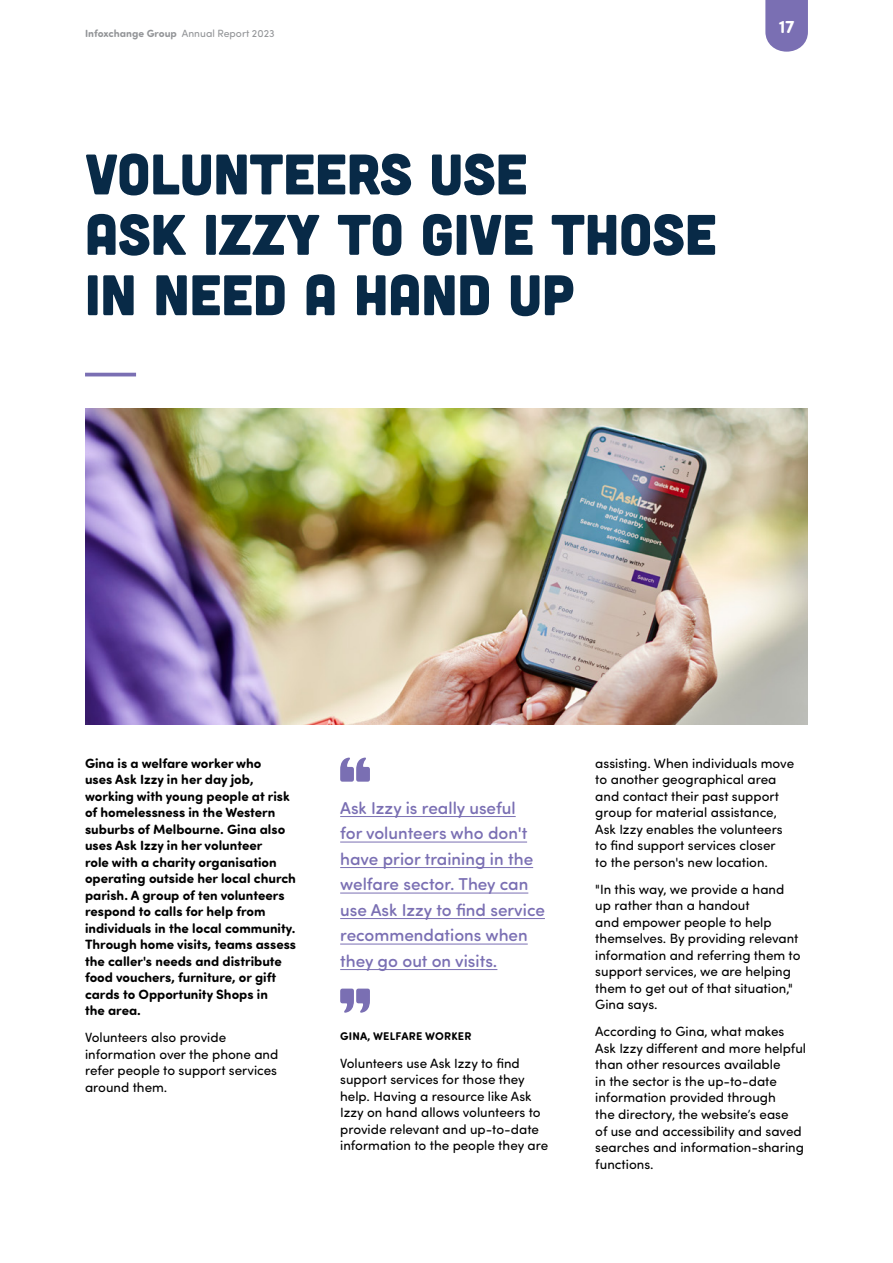
<style>
.page{position:relative;width:893px;height:1263px;background:#fff}
.page>*{position:absolute;margin:0;border:0;box-sizing:border-box;transform-origin:0 0}
.t1{font:57px/60.3px "Cubano";color:#082a47}
.t2{font:700 18px "Sofia Pro Soft";color:#fff}
.Quote__Content{font:500 17.25px/25.5px "Sofia Pro Soft";color:#7a6fb3}
.Body{font:13.5px/16.5px "Sofia Pro Soft";color:#000}
.Body-2{font:700 13.5px/16.5px "Sofia Pro Soft";color:#000}
.Quote__Name{font:700 11.25px "Sofia Pro Soft";letter-spacing:.02em;color:#000}
.t3{font:700 10.5px "Sofia Pro Soft";color:#939598}
.s1{font-weight:400}
</style>
<div class="page">
<hr style="left:85px;top:373px;width:51px;height:3px;background:#7a6fb3">
<hr style="left:340px;top:816px;width:176px;height:1px;background:#7a6fb3">
<hr style="left:340px;top:841px;width:187px;height:1px;background:#7a6fb3">
<hr style="left:340px;top:867px;width:193px;height:1px;background:#7a6fb3">
<hr style="left:340px;top:892px;width:188px;height:1px;background:#7a6fb3">
<hr style="left:340px;top:918px;width:205px;height:1px;background:#7a6fb3">
<hr style="left:340px;top:943px;width:188px;height:1px;background:#7a6fb3">
<hr style="left:340px;top:969px;width:157px;height:1px;background:#7a6fb3">
<svg style="left:340px;top:757px;width:30px;height:25px"></svg>
<svg style="left:340px;top:988px;width:30px;height:25px"></svg>
<img style="left:85px;top:408px;width:723px;height:316px">
<svg style="left:765px;top:0;width:43px;height:52px;background:#867cba"></svg>
<p class="t3" style="left:85px;top:25px;width:191px">Infoxchange Group <span class="s1">Annual Report 2023</span></p>
<h1 class="t1" style="left:85px;top:142px;width:633px">VOLUNTEERS USE<br>ASK IZZY TO GIVE THOSE<br>IN NEED A HAND UP</h1>
<h2 class="t2" style="left:779px;top:14px;width:18px">17</h2>
<p class="Body-2" style="left:85px;top:754px;width:213px">Gina is a welfare worker who<br>uses Ask Izzy in her day job, working with young people at risk of homelessness in the Western suburbs of Melbourne. Gina also uses Ask Izzy in her volunteer<br>role with a charity organisation operating outside her local church parish. A group of ten volunteers respond to calls for help from individuals in the local community.<br>Through home visits, teams assess the caller's needs and distribute food vouchers, furniture, or gift cards to Opportunity Shops in<br>the area.</p>
<p class="Body" style="left:85px;top:1029px;width:195px">Volunteers also provide information over the phone and refer people to support services around them.</p>
<p class="Quote__Content" style="left:340px;top:793px;width:206px">Ask Izzy is really useful<br>for volunteers who don't have prior training in the welfare sector. They can use Ask Izzy to find service recommendations when they go out on visits.</p>
<p class="Quote__Name" style="left:340px;top:1028px;width:133px">GINA, WELFARE WORKER</p>
<p class="Body" style="left:340px;top:1054px;width:209px">Volunteers use Ask Izzy to find support services for those they help. Having a resource like Ask<br>Izzy on hand allows volunteers to provide relevant and up-to-date information to the people they are</p>
<p class="Body" style="left:595px;top:754px;width:200px">assisting. When individuals move to another geographical area and contact their past support group for material assistance,<br>Ask Izzy enables the volunteers to find support services closer<br>to the person's new location.</p>
<p class="Body" style="left:595px;top:880px;width:207px">"In this way, we provide a hand up rather than a handout<br>and empower people to help themselves. By providing relevant information and referring them to support services, we are helping them to get out of that situation,"<br>Gina says.</p>
<p class="Body" style="left:595px;top:1023px;width:212px">According to Gina, what makes<br>Ask Izzy different and more helpful than other resources available<br>in the sector is the up-to-date information provided through<br>the directory, the website’s ease<br>of use and accessibility and saved searches and information-sharing functions.</p>
</div>
